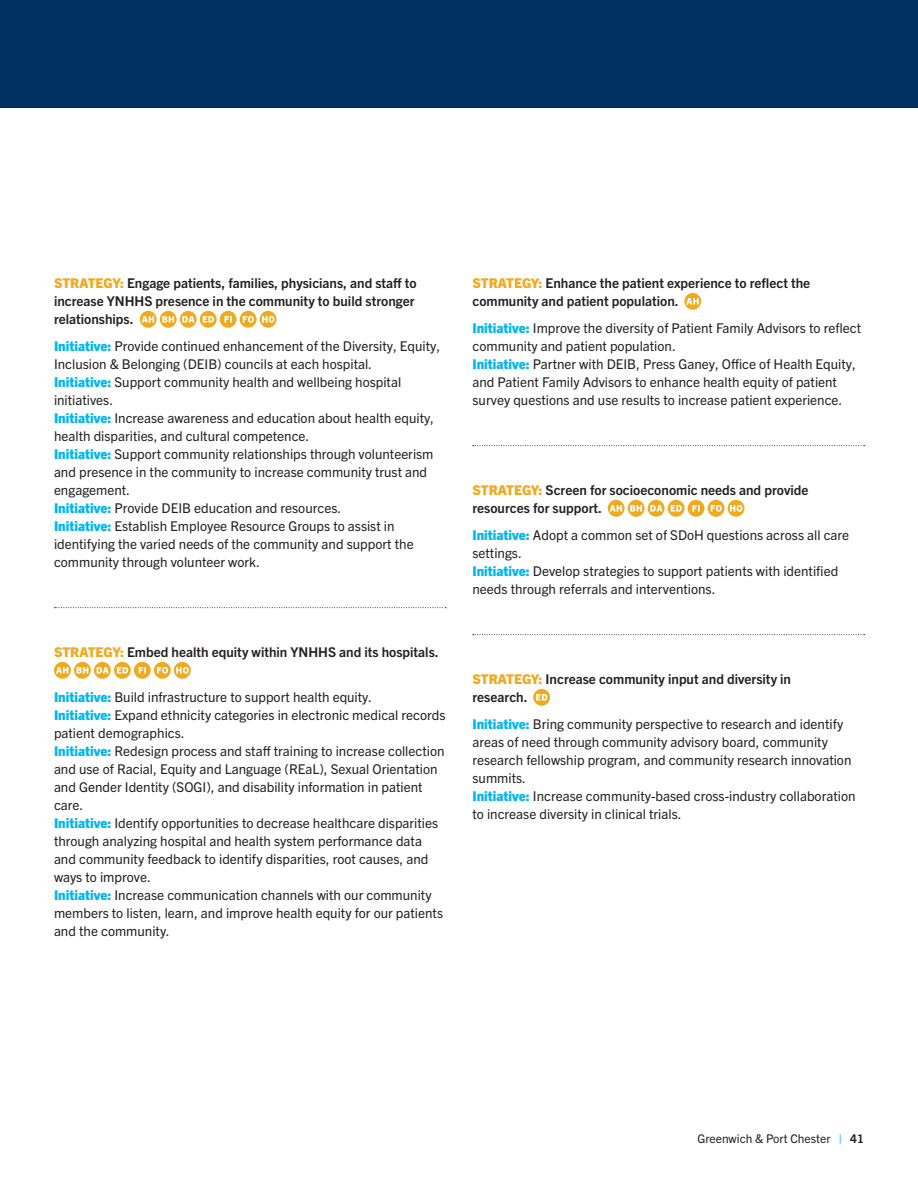
<style>
.page{position:relative;width:918px;height:1188px;background:#fff}
.page>*{position:absolute;margin:0;border:0;box-sizing:border-box;transform-origin:0 0}
._9_12_Trade_Reg_-_Bo{font:13.5px/18px "Trade Gothic Next LT Pro";color:#231f20}
._9_12_Trade_Reg_-_Bo-2{font:700 13.5px/18px "Trade Gothic Next LT Pro";color:#231f20}
.t1{font:12px "Trade Gothic Next LT Pro";color:#231f20}
.s1{font-weight:800;color:#efaa20}
.s2{font-weight:800;color:#00b6ef}
.s3{color:#00b6ef}
.s4{font-weight:700}
</style>
<div class="page">
<svg style="left:54px;top:607px;width:392px;height:1px"></svg>
<svg style="left:140px;top:311px;width:17px;height:17px"></svg>
<svg style="left:142px;top:316px;width:12px;height:7px"></svg>
<svg style="left:160px;top:311px;width:17px;height:17px"></svg>
<svg style="left:162px;top:316px;width:12px;height:7px"></svg>
<div style="left:180px;top:311px;width:17px;height:17px;background:#efaa20;border-radius:50%"></div>
<svg style="left:182px;top:316px;width:13px;height:7px"></svg>
<svg style="left:200px;top:311px;width:17px;height:17px"></svg>
<svg style="left:203px;top:316px;width:11px;height:7px"></svg>
<div style="left:220px;top:311px;width:17px;height:17px;background:#efaa20;border-radius:50%"></div>
<svg style="left:224px;top:316px;width:8px;height:7px"></svg>
<svg style="left:240px;top:311px;width:17px;height:17px"></svg>
<svg style="left:243px;top:316px;width:11px;height:7px"></svg>
<svg style="left:260px;top:311px;width:17px;height:17px"></svg>
<svg style="left:262px;top:316px;width:12px;height:7px"></svg>
<div style="left:54px;top:662px;width:17px;height:17px;background:#efaa20;border-radius:50%"></div>
<svg style="left:56px;top:667px;width:12px;height:7px"></svg>
<div style="left:74px;top:662px;width:17px;height:17px;background:#efaa20;border-radius:50%"></div>
<svg style="left:76px;top:667px;width:12px;height:7px"></svg>
<div style="left:94px;top:662px;width:17px;height:17px;background:#efaa20;border-radius:50%"></div>
<svg style="left:97px;top:667px;width:12px;height:7px"></svg>
<div style="left:114px;top:662px;width:17px;height:17px;background:#efaa20;border-radius:50%"></div>
<svg style="left:117px;top:667px;width:11px;height:7px"></svg>
<div style="left:134px;top:662px;width:17px;height:17px;background:#efaa20;border-radius:50%"></div>
<svg style="left:139px;top:667px;width:7px;height:7px"></svg>
<div style="left:154px;top:662px;width:17px;height:17px;background:#efaa20;border-radius:50%"></div>
<svg style="left:157px;top:667px;width:11px;height:7px"></svg>
<div style="left:174px;top:662px;width:17px;height:17px;background:#efaa20;border-radius:50%"></div>
<svg style="left:176px;top:667px;width:13px;height:7px"></svg>
<svg style="left:473px;top:445px;width:392px;height:1px"></svg>
<svg style="left:473px;top:634px;width:392px;height:1px"></svg>
<div style="left:684px;top:293px;width:17px;height:17px;background:#efaa20;border-radius:50%"></div>
<svg style="left:686px;top:298px;width:13px;height:7px"></svg>
<svg style="left:608px;top:500px;width:17px;height:17px"></svg>
<svg style="left:610px;top:505px;width:12px;height:7px"></svg>
<svg style="left:628px;top:500px;width:17px;height:17px"></svg>
<svg style="left:630px;top:505px;width:12px;height:7px"></svg>
<div style="left:648px;top:500px;width:17px;height:17px;background:#efaa20;border-radius:50%"></div>
<svg style="left:650px;top:505px;width:12px;height:7px"></svg>
<svg style="left:668px;top:500px;width:17px;height:17px"></svg>
<svg style="left:671px;top:505px;width:11px;height:7px"></svg>
<div style="left:688px;top:500px;width:17px;height:17px;background:#efaa20;border-radius:50%"></div>
<svg style="left:692px;top:505px;width:8px;height:7px"></svg>
<svg style="left:708px;top:500px;width:17px;height:17px"></svg>
<svg style="left:711px;top:505px;width:11px;height:7px"></svg>
<svg style="left:728px;top:500px;width:16px;height:17px"></svg>
<svg style="left:730px;top:505px;width:12px;height:7px"></svg>
<div style="left:533px;top:689px;width:17px;height:17px;background:#efaa20;border-radius:50%"></div>
<svg style="left:536px;top:694px;width:11px;height:7px"></svg>
<div style="left:0;top:0;width:918px;height:108px;background:#003062"></div>
<p class="_9_12_Trade_Reg_-_Bo-2" style="left:54px;top:273px;width:364px"><span class="s1">STRATEGY:</span> Engage patients, families, physicians, and staff to increase YNHHS presence in the community to build stronger relationships.</p>
<p class="_9_12_Trade_Reg_-_Bo" style="left:54px;top:336px;width:388px"><span class="s2">Initiative:</span> Provide continued enhancement of the Diversity, Equity,<br>Inclusion &amp; Belonging (DEIB) councils at each hospital.</p>
<p class="_9_12_Trade_Reg_-_Bo" style="left:54px;top:372px;width:349px"><span class="s2">Initiative:</span> Support community health and wellbeing hospital initiatives.</p>
<p class="_9_12_Trade_Reg_-_Bo" style="left:54px;top:408px;width:382px"><span class="s2">Initiative:</span> Increase awareness and education about health equity, health disparities, and cultural competence.</p>
<p class="_9_12_Trade_Reg_-_Bo" style="left:54px;top:444px;width:381px"><span class="s2">Initiative:</span> Support community relationships through volunteerism and presence in the community to increase community trust and engagement.</p>
<p class="_9_12_Trade_Reg_-_Bo" style="left:54px;top:498px;width:289px"><span class="s2">Initiative:</span> Provide DEIB education and resources.</p>
<p class="_9_12_Trade_Reg_-_Bo" style="left:54px;top:516px;width:361px"><span class="s2">Initiative:</span> Establish Employee Resource Groups to assist in identifying the varied needs of the community and support the community through volunteer work.</p>
<p class="_9_12_Trade_Reg_-_Bo-2" style="left:54px;top:642px;width:386px"><span class="s1">STRATEGY:</span> Embed health equity within YNHHS and its hospitals.</p>
<p class="_9_12_Trade_Reg_-_Bo" style="left:54px;top:687px;width:320px"><span class="s2">Initiative:</span> Build infrastructure to support health equity.</p>
<p class="_9_12_Trade_Reg_-_Bo" style="left:54px;top:705px;width:393px"><span class="s2">Initiative:</span> Expand ethnicity categories in electronic medical records patient demographics.</p>
<p class="_9_12_Trade_Reg_-_Bo" style="left:54px;top:741px;width:392px"><span class="s2">Initiative:</span> Redesign process and staff training to increase collection and use of Racial, Equity and Language (REaL), Sexual Orientation and Gender Identity (SOGI), and disability information in patient care.</p>
<p class="_9_12_Trade_Reg_-_Bo" style="left:54px;top:813px;width:386px"><span class="s2">Initiative:</span> Identify opportunities to decrease healthcare disparities through analyzing hospital and health system performance data and community feedback to identify disparities, root causes, and ways to improve.</p>
<p class="_9_12_Trade_Reg_-_Bo" style="left:54px;top:885px;width:391px"><span class="s2">Initiative:</span> Increase communication channels with our community members to listen, learn, and improve health equity for our patients and the community.</p>
<p class="_9_12_Trade_Reg_-_Bo-2" style="left:472px;top:273px;width:339px"><span class="s1">STRATEGY:</span> Enhance the patient experience to reflect the community and patient population.</p>
<p class="_9_12_Trade_Reg_-_Bo" style="left:472px;top:318px;width:390px"><span class="s2">Initiative:</span> Improve the diversity of Patient Family Advisors to reflect community and patient population.</p>
<p class="_9_12_Trade_Reg_-_Bo" style="left:472px;top:354px;width:385px"><span class="s2">Initiative:</span> Partner with DEIB, Press Ganey, Office of Health Equity, and Patient Family Advisors to enhance health equity of patient survey questions and use results to increase patient experience.</p>
<p class="_9_12_Trade_Reg_-_Bo-2" style="left:472px;top:480px;width:338px"><span class="s1">STRATEGY:</span> Screen for socioeconomic needs and provide resources for support.</p>
<p class="_9_12_Trade_Reg_-_Bo" style="left:472px;top:525px;width:378px"><span class="s2">Initiative:</span> Adopt a common set of SDoH questions across all care settings.</p>
<p class="_9_12_Trade_Reg_-_Bo" style="left:472px;top:561px;width:367px"><span class="s2">Initiative:</span> Develop strategies to support patients with identified needs through referrals and interventions.</p>
<p class="_9_12_Trade_Reg_-_Bo-2" style="left:472px;top:669px;width:320px"><span class="s1">STRATEGY:</span> Increase community input and diversity in research.</p>
<p class="_9_12_Trade_Reg_-_Bo" style="left:472px;top:714px;width:380px"><span class="s2">Initiative:</span> Bring community perspective to research and identify areas of need through community advisory board, community research fellowship program, and community research innovation summits.</p>
<p class="_9_12_Trade_Reg_-_Bo" style="left:472px;top:786px;width:385px"><span class="s2">Initiative:</span> Increase community-based cross-industry collaboration to increase diversity in clinical trials.</p>
<p class="t1" style="left:697px;top:1131px;width:168px">Greenwich &amp; Port Chester <span class="s3">|</span> <span class="s4">41</span></p>
</div>
